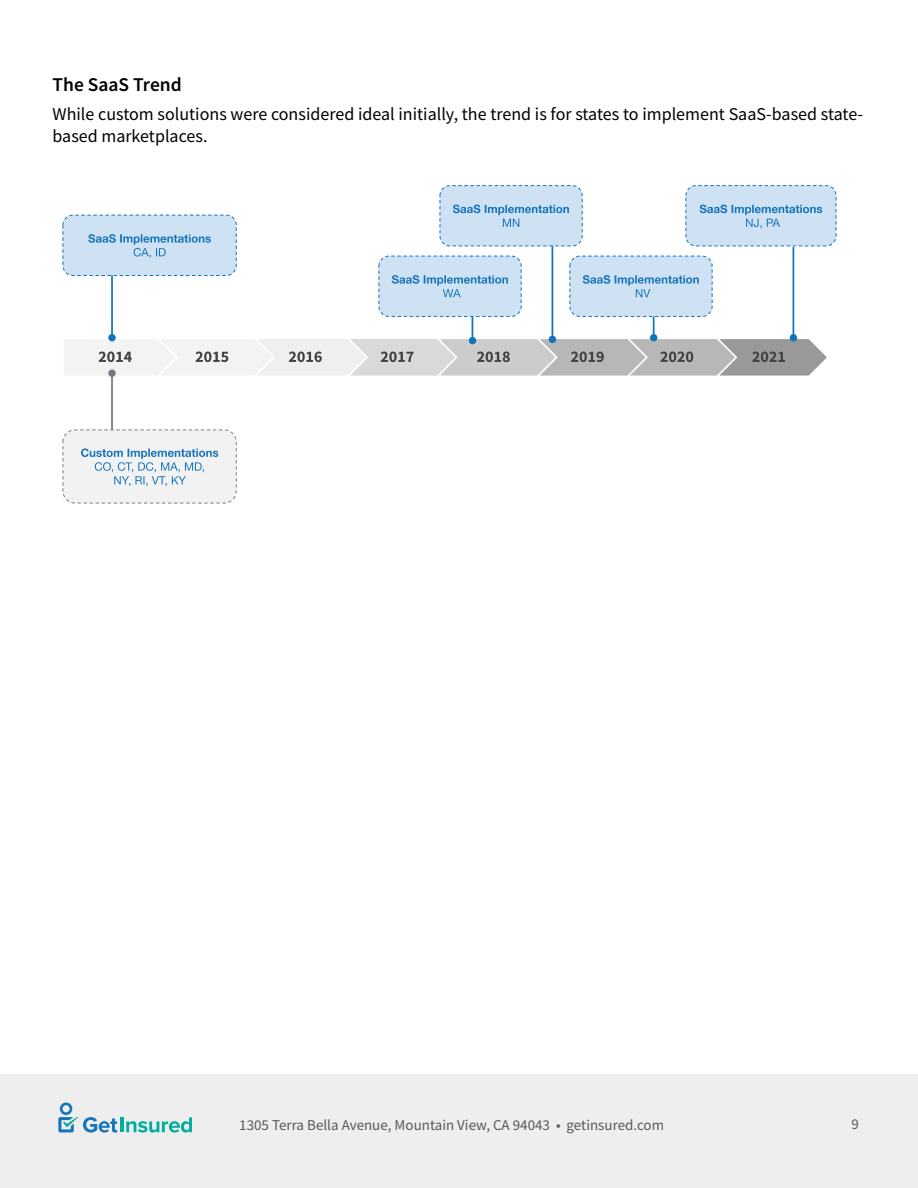
<style>
.page{position:relative;width:918px;height:1188px;background:#fff}
.page>*{position:absolute;margin:0;border:0;box-sizing:border-box;transform-origin:0 0}
.t1{font:600 19.5px "Source Sans Pro";color:#000}
.t2{font:18px/21.6px "Source Sans Pro";color:#000}
.t3{font:15px "Source Sans Pro";color:#58595b}
</style>
<div class="page">
<div style="left:0;top:1074px;width:918px;height:114px;background:#eee"></div>
<div style="left:60px;top:1103px;width:12px;height:12px;border:3px solid #1674bb;border-radius:50%"></div>
<svg style="left:58px;top:1117px;width:59px;height:16px"></svg>
<hr style="left:121px;top:1117px;width:3px;height:15px;background:#00ae9d">
<svg style="left:126px;top:1117px;width:66px;height:16px"></svg>
<hr style="left:111px;top:376px;width:2px;height:54px;background:#7b757f">
<hr style="left:653px;top:295px;width:2px;height:40px;background:#1074bb">
<div style="left:650px;top:334px;width:7px;height:7px;border:2px solid #1074bb;border-radius:50%"></div>
<hr style="left:793px;top:247px;width:1px;height:88px;background:#1074bb">
<div style="left:790px;top:334px;width:7px;height:7px;border:2px solid #1074bb;border-radius:50%"></div>
<hr style="left:111px;top:262px;width:2px;height:73px;background:#1074bb">
<div style="left:108px;top:334px;width:8px;height:7px;border:2px solid #1074bb;border-radius:50%"></div>
<hr style="left:552px;top:243px;width:1px;height:94px;background:#1074bb">
<svg style="left:62px;top:429px;width:175px;height:75px"></svg>
<svg style="left:62px;top:214px;width:175px;height:62px;background:#c3dbef"></svg>
<svg style="left:439px;top:185px;width:144px;height:62px;background:#c2daee"></svg>
<svg style="left:569px;top:255px;width:144px;height:62px;background:#c2daee"></svg>
<svg style="left:685px;top:185px;width:152px;height:62px;background:#c1d9ee"></svg>
<hr style="left:471px;top:297px;width:2px;height:41px;background:#1074bb">
<svg style="left:64px;top:335px;width:763px;height:43px"></svg>
<div style="left:469px;top:337px;width:7px;height:7px;border:2px solid #1074bb;border-radius:50%"></div>
<svg style="left:378px;top:255px;width:144px;height:62px;background:#c2daee"></svg>
<p class="t1" style="left:53px;top:72px;width:131px">The SaaS Trend</p>
<p class="t2" style="left:53px;top:103px;width:812px">While custom solutions were considered ideal initially, the trend is for states to implement SaaS-based state&shy;based marketplaces.</p>
<p class="t3" style="left:239px;top:1116px;width:426px">1305 Terra Bella Avenue, Mountain View, CA 94043 • getinsured.com</p>
<p class="t3" style="left:852px;top:1114px;width:9px">9</p>
</div>
